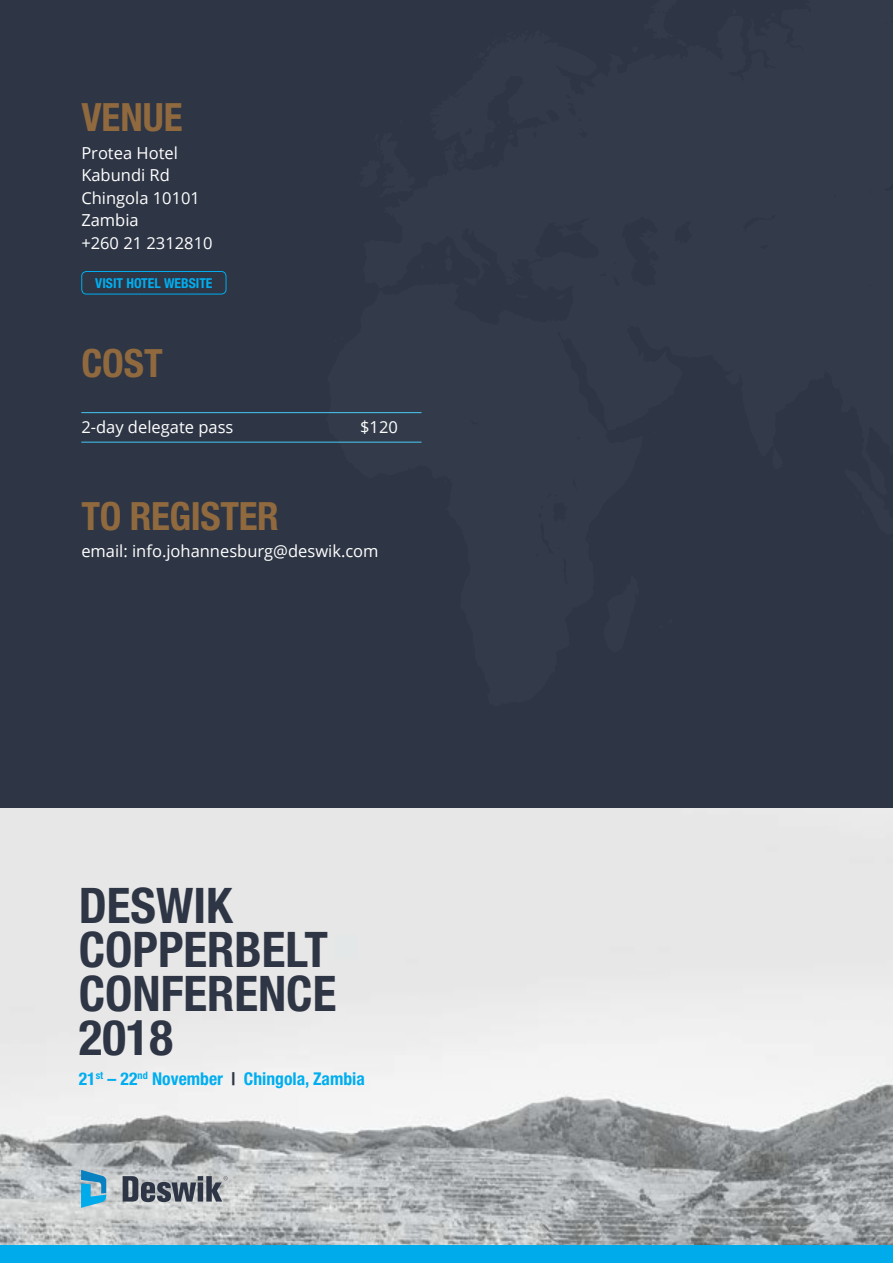
<style>
.page{position:relative;width:893px;height:1263px;background:#fff}
.page>*{position:absolute;margin:0;border:0;box-sizing:border-box;transform-origin:0 0}
.t1{font:700 condensed 49.2px/44.1px "Helvetica Neue LT Std";color:#2e3544}
.t2{font:700 condensed 39px "Helvetica Neue LT Std";letter-spacing:-.01em;color:#906a3e}
.t3{font:700 condensed 17.7px "Helvetica Neue LT Std";color:#00aeef}
.t4{font:16.5px/22.5px "Open Sans";color:#fff}
.t5{font:700 condensed 13.65px "Helvetica Neue LT Std";color:#00aeef}
.s1{color:#2e3544}
</style>
<div class="page">
<img style="left:0;top:808px;width:893px;height:438px">
<div style="left:0;top:0;width:893px;height:808px;background:#2e3544"></div>
<div style="left:81px;top:271px;width:145px;height:23px;border:1px solid #00aeef;border-radius:5px"></div>
<div style="left:0;top:1246px;width:893px;height:17px;background:#00abeb"></div>
<hr style="left:81px;top:412px;width:340px;height:1px;background:#44c8f5">
<hr style="left:81px;top:442px;width:340px;height:1px;background:#44c8f5">
<svg style="left:123px;top:1176px;width:105px;height:26px;background:#777d85"></svg>
<svg style="left:81px;top:1170px;width:25px;height:38px"></svg>
<svg style="left:270px;top:412px;width:623px;height:439px"></svg>
<h2 class="t2" style="left:81px;top:94px;width:103px">VENUE</h2>
<p class="t4" style="left:81px;top:141px;width:133px">Protea Hotel<br>Kabundi Rd<br>Chingola 10101<br>Zambia<br>+260 21 2312810</p>
<p class="t5" style="left:95px;top:275px;width:119px">VISIT HOTEL WEBSITE</p>
<h2 class="t2" style="left:81px;top:339px;width:83px">COST</h2>
<p class="t4" style="left:81px;top:416px;width:154px">2-day delegate pass</p>
<p class="t4" style="left:360px;top:416px;width:39px">$120</p>
<h2 class="t2" style="left:81px;top:493px;width:199px">TO REGISTER</h2>
<p class="t4" style="left:81px;top:539px;width:299px">email: info.johannesburg@deswik.com</p>
<h1 class="t1" style="left:79px;top:882px;width:259px">DESWIK<br>COPPERBELT<br>CONFERENCE<br>2018</h1>
<p class="t3" style="left:79px;top:1068px;width:288px">21<sup>st</sup> – 22<sup>nd</sup> November <span class="s1">|</span> Chingola, Zambia</p>
</div>
